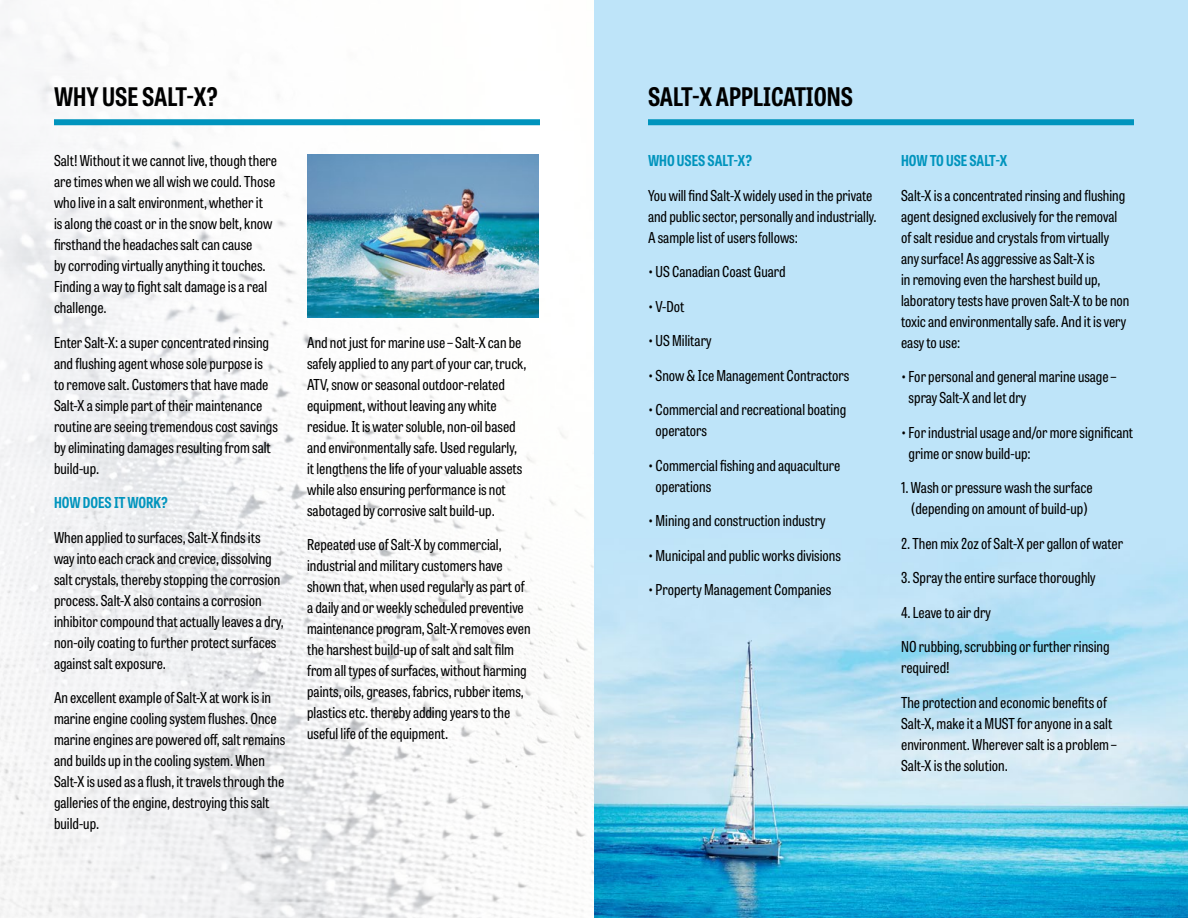
<style>
.page{position:relative;width:1188px;height:918px;background:#fff}
.page>*{position:absolute;margin:0;border:0;box-sizing:border-box;transform-origin:0 0}
.t1{font:700 25.5px "Tablet Gothic Condensed";color:#000}
.t2{font:15px/21px "Tablet Gothic Condensed";color:#000}
.t3{font:700 15px "Tablet Gothic Condensed";color:#0094bd}
</style>
<div class="page">
<img style="left:0;top:0;width:594px;height:918px">
<svg style="left:594px;top:0;width:594px;height:918px;background:#acddf3"></svg>
<div style="left:54px;top:119px;width:486px;height:6px;background:#0094bd"></div>
<div style="left:648px;top:119px;width:486px;height:6px;background:#0094bd"></div>
<img style="left:307px;top:155px;width:232px;height:163px">
<h1 class="t1" style="left:54px;top:79px;width:166px">WHY USE SALT-X?</h1>
<p class="t2" style="left:54px;top:150px;width:225px">Salt! Without it we cannot live, though there are times when we all wish we could. Those who live in a salt environment, whether it<br>is along the coast or in the snow belt, know firsthand the headaches salt can cause<br>by corroding virtually anything it touches.<br>Finding a way to fight salt damage is a real challenge.</p>
<p class="t2" style="left:54px;top:331px;width:225px">Enter Salt-X: a super concentrated rinsing and flushing agent whose sole purpose is<br>to remove salt. Customers that have made Salt-X a simple part of their maintenance routine are seeing tremendous cost savings by eliminating damages resulting from salt build-up.</p>
<p class="t3" style="left:54px;top:492px;width:116px">HOW DOES IT WORK?</p>
<p class="t2" style="left:54px;top:526px;width:231px">When applied to surfaces, Salt-X finds its way into each crack and crevice, dissolving salt crystals, thereby stopping the corrosion process. Salt-X also contains a corrosion inhibitor compound that actually leaves a dry, non-oily coating to further protect surfaces against salt exposure.</p>
<p class="t2" style="left:54px;top:687px;width:233px">An excellent example of Salt-X at work is in marine engine cooling system flushes. Once marine engines are powered off, salt remains and builds up in the cooling system. When Salt-X is used as a flush, it travels through the galleries of the engine, destroying this salt build-up.</p>
<p class="t2" style="left:307px;top:331px;width:221px">And not just for marine use – Salt-X can be safely applied to any part of your car, truck, ATV, snow or seasonal outdoor-related equipment, without leaving any white residue. It is water soluble, non-oil based and environmentally safe. Used regularly, it lengthens the life of your valuable assets while also ensuring performance is not sabotaged by corrosive salt build-up.</p>
<p class="t2" style="left:307px;top:534px;width:225px">Repeated use of Salt-X by commercial, industrial and military customers have shown that, when used regularly as part of a daily and or weekly scheduled preventive maintenance program, Salt-X removes even the harshest build-up of salt and salt film from all types of surfaces, without harming paints, oils, greases, fabrics, rubber items, plastics etc. thereby adding years to the useful life of the equipment.</p>
<h1 class="t1" style="left:648px;top:79px;width:207px">SALT-X APPLICATIONS</h1>
<p class="t3" style="left:648px;top:150px;width:106px">WHO USES SALT-X?</p>
<p class="t2" style="left:648px;top:184px;width:230px">You will find Salt-X widely used in the private and public sector, personally and industrially.<br>A sample list of users follows:</p>
<p class="t2" style="left:648px;top:261px;width:139px">• US Canadian Coast Guard</p>
<p class="t2" style="left:648px;top:295px;width:38px">• V-Dot</p>
<p class="t2" style="left:648px;top:330px;width:65px">• US Military</p>
<p class="t2" style="left:648px;top:364px;width:203px">• Snow &amp; Ice Management Contractors</p>
<p class="t2" style="left:656px;top:399px;width:192px;text-indent:-8px">• Commercial and recreational boating operators</p>
<p class="t2" style="left:656px;top:454px;width:186px;text-indent:-8px">• Commercial fishing and aquaculture operations</p>
<p class="t2" style="left:648px;top:510px;width:179px">• Mining and construction industry</p>
<p class="t2" style="left:648px;top:544px;width:194px">• Municipal and public works divisions</p>
<p class="t2" style="left:648px;top:579px;width:185px">• Property Management Companies</p>
<p class="t3" style="left:901px;top:150px;width:108px">HOW TO USE SALT-X</p>
<p class="t2" style="left:901px;top:184px;width:230px">Salt-X is a concentrated rinsing and flushing agent designed exclusively for the removal of salt residue and crystals from virtually any surface! As aggressive as Salt-X is<br>in removing even the harshest build up, laboratory tests have proven Salt-X to be non toxic and environmentally safe. And it is very easy to use:</p>
<p class="t2" style="left:909px;top:366px;width:209px;text-indent:-8px">• For personal and general marine usage – spray Salt-X and let dry</p>
<p class="t2" style="left:909px;top:421px;width:226px;text-indent:-8px">• For industrial usage and/or more significant grime or snow build-up:</p>
<p class="t2" style="left:901px;top:477px;width:193px;text-align:center">1. Wash or pressure wash the surface (depending on amount of build-up)</p>
<p class="t2" style="left:901px;top:532px;width:224px">2. Then mix 2oz of Salt-X per gallon of water</p>
<p class="t2" style="left:901px;top:567px;width:196px">3. Spray the entire surface thoroughly</p>
<p class="t2" style="left:901px;top:601px;width:91px">4. Leave to air dry</p>
<p class="t2" style="left:901px;top:636px;width:210px">NO rubbing, scrubbing or further rinsing required!</p>
<p class="t2" style="left:901px;top:691px;width:217px">The protection and economic benefits of Salt-X, make it a MUST for anyone in a salt environment. Wherever salt is a problem – Salt-X is the solution.</p>
</div>
